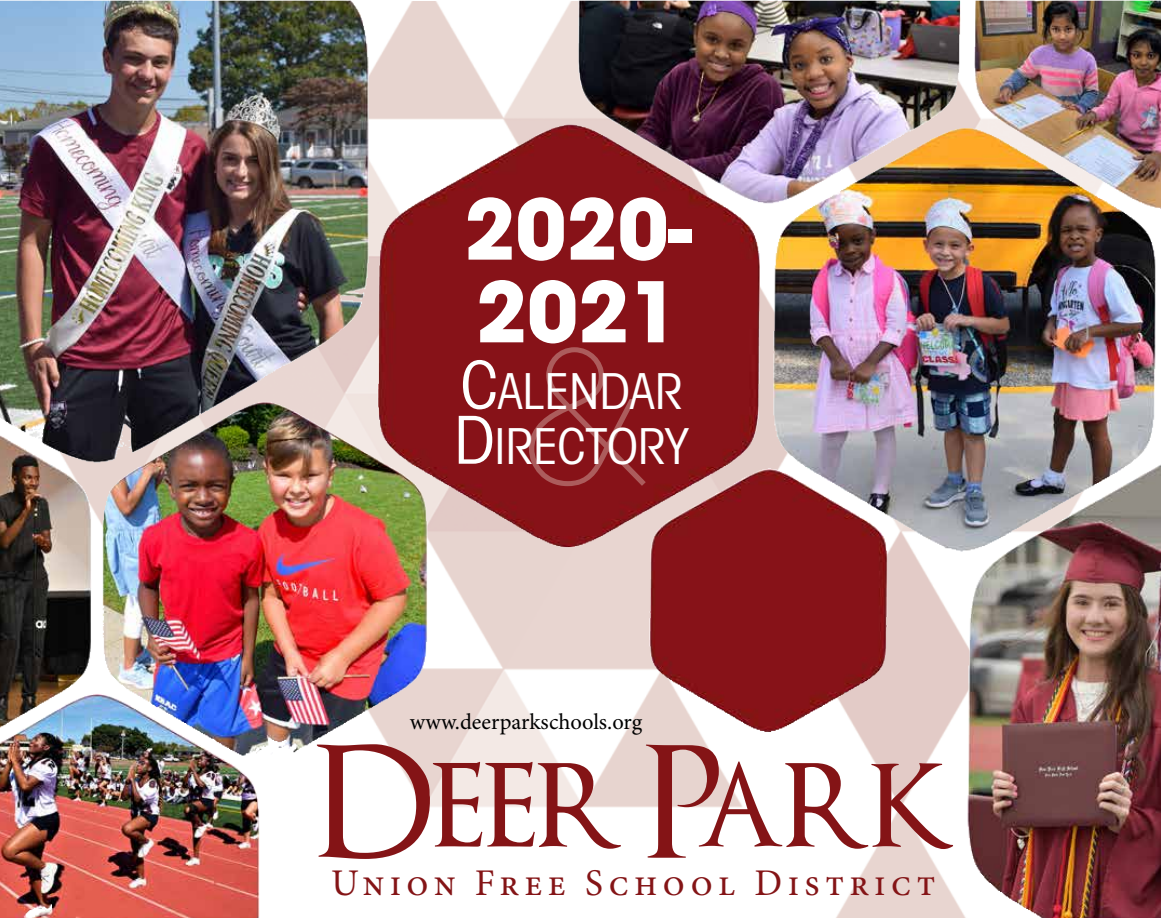
<style>
.page{position:relative;width:1161px;height:918px;background:#fff}
.page>*{position:absolute;margin:0;border:0;box-sizing:border-box;transform-origin:0 0}
.t1{font:200 181.5px "Avant Garde";color:#e7d2c9}
.t2{font:152.1px "Optimus Princeps";letter-spacing:-.025em;color:#841416}
.t3{font:700 82.65px/82.7px "Avant Garde";color:#fff}
.t4{font:condensed 49.65px/55.2px "Avant Garde";color:#fff}
.t5{font:37.65px "Minion Pro";letter-spacing:.14em;color:#841416}
.t6{font:22.5px "Minion Pro";color:#000}
.s1{font-size:66.15px}
</style>
<div class="page">
<img style="left:0;top:1px;width:1161px;height:917px">
<img style="left:578px;top:1px;width:583px;height:208px">
<h3 class="t3" style="left:464px;top:187px;width:229px">2020-<br>2021</h3>
<h1 class="t1" style="left:519px;top:311px;width:132px">&amp;</h1>
<h3 class="t4" style="left:454px;top:362px;width:237px"><span class="s1">C</span>ALENDAR<br><span class="s1">D</span>IRECTORY</h3>
<p class="t6" style="left:410px;top:707px;width:234px">www.deerparkschools.org</p>
<h2 class="t2" style="left:313px;top:727px;width:645px">Deer Park</h2>
<h3 class="t5" style="left:331px;top:857px;width:606px">Union Free School District</h3>
</div>
